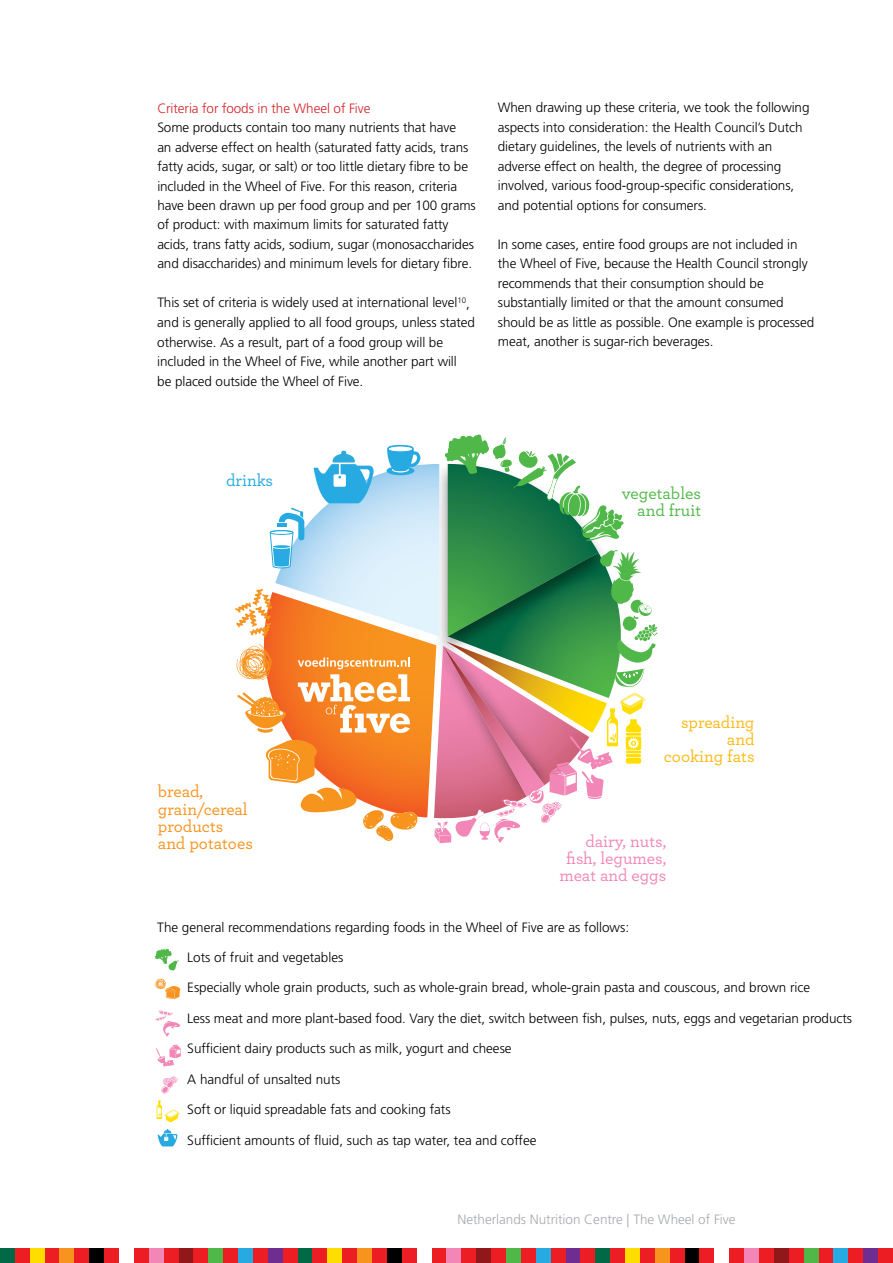
<style>
.page{position:relative;width:893px;height:1263px;background:#fff}
.page>*{position:absolute;margin:0;border:0;box-sizing:border-box;transform-origin:0 0}
.t1{font:500 17.25px/17.2px "Archer";color:#f7941e}
.t2{font:500 17.25px/17.2px "Archer";color:#f287b7;text-align:right}
.t3{font:500 17.25px/17.2px "Archer";color:#fdb913;text-align:right}
.t4{font:500 17.25px/17.2px "Archer";color:#50b848;text-align:right}
.t5{font:500 17.25px "Archer";color:#27aae1}
.t6{font:300 16.65px "Archer";color:#000}
.t7{font:300 13.5px/19.5px "Frutiger";letter-spacing:-.005em;color:#000}
.t8{font:300 13.5px "Frutiger";color:#a7a9ac}
.t9{font:300 13.5px "Frutiger";letter-spacing:-.005em;color:#d2232a}
.t10{font:300 8.4px "Frutiger LT Std";color:#000}
</style>
<div class="page">
<div style="left:0;top:1248px;width:15px;height:15px;background:#016945"></div>
<div style="left:15px;top:1248px;width:15px;height:15px;background:#ed1d24"></div>
<div style="left:30px;top:1248px;width:15px;height:15px;background:#fd0"></div>
<div style="left:45px;top:1248px;width:15px;height:15px;background:#ed1d24"></div>
<div style="left:60px;top:1248px;width:14px;height:15px;background:#f7941e"></div>
<div style="left:74px;top:1248px;width:15px;height:15px;background:#ed1d24"></div>
<div style="left:89px;top:1248px;width:15px;height:15px;background:#000"></div>
<div style="left:104px;top:1248px;width:15px;height:15px;background:#ed1d24"></div>
<div style="left:134px;top:1248px;width:15px;height:15px;background:#ed1d24"></div>
<div style="left:149px;top:1248px;width:15px;height:15px;background:#f287b7"></div>
<div style="left:164px;top:1248px;width:15px;height:15px;background:#ed1d24"></div>
<div style="left:179px;top:1248px;width:14px;height:15px;background:#90181b"></div>
<div style="left:193px;top:1248px;width:15px;height:15px;background:#ed1d24"></div>
<div style="left:208px;top:1248px;width:15px;height:15px;background:#50b848"></div>
<div style="left:223px;top:1248px;width:15px;height:15px;background:#ed1d24"></div>
<div style="left:238px;top:1248px;width:15px;height:15px;background:#27aae1"></div>
<div style="left:253px;top:1248px;width:15px;height:15px;background:#ed1d24"></div>
<div style="left:268px;top:1248px;width:15px;height:15px;background:#6f2c91"></div>
<div style="left:283px;top:1248px;width:15px;height:15px;background:#ed1d24"></div>
<div style="left:298px;top:1248px;width:15px;height:15px;background:#016945"></div>
<div style="left:313px;top:1248px;width:14px;height:15px;background:#ed1d24"></div>
<div style="left:327px;top:1248px;width:15px;height:15px;background:#fd0"></div>
<div style="left:342px;top:1248px;width:15px;height:15px;background:#ed1d24"></div>
<div style="left:357px;top:1248px;width:15px;height:15px;background:#f7941e"></div>
<div style="left:372px;top:1248px;width:15px;height:15px;background:#ed1d24"></div>
<div style="left:387px;top:1248px;width:15px;height:15px;background:#000"></div>
<div style="left:402px;top:1248px;width:15px;height:15px;background:#ed1d24"></div>
<div style="left:432px;top:1248px;width:14px;height:15px;background:#ed1d24"></div>
<div style="left:446px;top:1248px;width:15px;height:15px;background:#f287b7"></div>
<div style="left:461px;top:1248px;width:15px;height:15px;background:#ed1d24"></div>
<div style="left:476px;top:1248px;width:15px;height:15px;background:#90181b"></div>
<div style="left:491px;top:1248px;width:15px;height:15px;background:#ed1d24"></div>
<div style="left:506px;top:1248px;width:15px;height:15px;background:#50b848"></div>
<div style="left:521px;top:1248px;width:15px;height:15px;background:#ed1d24"></div>
<div style="left:536px;top:1248px;width:15px;height:15px;background:#27aae1"></div>
<div style="left:551px;top:1248px;width:15px;height:15px;background:#ed1d24"></div>
<div style="left:566px;top:1248px;width:14px;height:15px;background:#6f2c91"></div>
<div style="left:580px;top:1248px;width:15px;height:15px;background:#ed1d24"></div>
<div style="left:595px;top:1248px;width:15px;height:15px;background:#016945"></div>
<div style="left:610px;top:1248px;width:15px;height:15px;background:#ed1d24"></div>
<div style="left:625px;top:1248px;width:15px;height:15px;background:#fd0"></div>
<div style="left:640px;top:1248px;width:15px;height:15px;background:#ed1d24"></div>
<div style="left:655px;top:1248px;width:15px;height:15px;background:#f7941e"></div>
<div style="left:670px;top:1248px;width:15px;height:15px;background:#ed1d24"></div>
<div style="left:685px;top:1248px;width:14px;height:15px;background:#000"></div>
<div style="left:699px;top:1248px;width:15px;height:15px;background:#ed1d24"></div>
<div style="left:729px;top:1248px;width:15px;height:15px;background:#ed1d24"></div>
<div style="left:744px;top:1248px;width:15px;height:15px;background:#f287b7"></div>
<div style="left:759px;top:1248px;width:15px;height:15px;background:#ed1d24"></div>
<div style="left:774px;top:1248px;width:15px;height:15px;background:#90181b"></div>
<div style="left:789px;top:1248px;width:15px;height:15px;background:#ed1d24"></div>
<div style="left:804px;top:1248px;width:14px;height:15px;background:#50b848"></div>
<div style="left:818px;top:1248px;width:15px;height:15px;background:#ed1d24"></div>
<div style="left:833px;top:1248px;width:15px;height:15px;background:#27aae1"></div>
<div style="left:848px;top:1248px;width:15px;height:15px;background:#ed1d24"></div>
<div style="left:863px;top:1248px;width:15px;height:15px;background:#6f2c91"></div>
<div style="left:878px;top:1248px;width:15px;height:15px;background:#ed1d24"></div>
<svg style="left:155px;top:949px;width:24px;height:21px"></svg>
<svg style="left:154px;top:977px;width:26px;height:22px"></svg>
<svg style="left:155px;top:1010px;width:26px;height:27px"></svg>
<svg style="left:156px;top:1044px;width:25px;height:22px"></svg>
<svg style="left:161px;top:1076px;width:17px;height:18px"></svg>
<svg style="left:157px;top:1100px;width:23px;height:22px"></svg>
<svg style="left:158px;top:1129px;width:20px;height:17px"></svg>
<svg style="left:235px;top:434px;width:423px;height:409px"></svg>
<p class="t9" style="left:157px;top:100px;width:215px">Criteria for foods in the Wheel of Five</p>
<p class="t7" style="left:157px;top:118px;width:320px">Some products contain too many nutrients that have<br>an adverse effect on health (saturated fatty acids, trans fatty acids, sugar, or salt) or too little dietary fibre to be included in the Wheel of Five. For this reason, criteria have been drawn up per food group and per 100 grams of product: with maximum limits for saturated fatty acids, trans fatty acids, sodium, sugar (monosaccharides and disaccharides) and minimum levels for dietary fibre.</p>
<p class="t7" style="left:157px;top:293px;width:319px">This set of criteria is widely used at international level<sup>10</sup>, and is generally applied to all food groups, unless stated otherwise. As a result, part of a food group will be included in the Wheel of Five, while another part will<br>be placed outside the Wheel of Five.</p>
<p class="t7" style="left:498px;top:98px;width:313px">When drawing up these criteria, we took the following aspects into consideration: the Health Council’s Dutch dietary guidelines, the levels of nutrients with an adverse effect on health, the degree of processing involved, various food-group-specific considerations, and potential options for consumers.</p>
<p class="t7" style="left:498px;top:235px;width:318px">In some cases, entire food groups are not included in the Wheel of Five, because the Health Council strongly recommends that their consumption should be substantially limited or that the amount consumed should be as little as possible. One example is processed meat, another is sugar-rich beverages.</p>
<p class="t5" style="left:226px;top:468px;width:49px">drinks</p>
<p class="t4" style="left:622px;top:483px;width:81px">vegetables and fruit</p>
<p class="t1" style="left:158px;top:782px;width:97px">bread, grain/cereal products and potatoes</p>
<p class="t3" style="left:664px;top:712px;width:92px">spreading and cooking fats</p>
<p class="t2" style="left:559px;top:831px;width:108px">dairy, nuts, fish, legumes, meat and eggs</p>
<p class="t7" style="left:157px;top:917px;width:473px">The general recommendations regarding foods in the Wheel of Five are as follows:</p>
<p class="t7" style="left:187px;top:948px;width:158px">Lots of fruit and vegetables</p>
<p class="t7" style="left:187px;top:978px;width:624px">Especially whole grain products, such as whole-grain bread, whole-grain pasta and couscous, and brown rice</p>
<p class="t7" style="left:187px;top:1009px;width:666px">Less meat and more plant-based food. Vary the diet, switch between fish, pulses, nuts, eggs and vegetarian products</p>
<p class="t7" style="left:187px;top:1039px;width:326px">Sufficient dairy products such as milk, yogurt and cheese</p>
<p class="t7" style="left:187px;top:1069px;width:155px">A handful of unsalted nuts</p>
<p class="t7" style="left:187px;top:1100px;width:265px">Soft or liquid spreadable fats and cooking fats</p>
<p class="t7" style="left:187px;top:1130px;width:351px">Sufficient amounts of fluid, such as tap water, tea and coffee</p>
<p class="t6" style="left:153px;top:921px;width:183px">Volop uit de Schijf van Vijf</p>
<p class="t10" style="left:186px;top:956px;width:75px">Veel groente en fruit</p>
<p class="t10" style="left:186px;top:984px;width:294px">Vooral volkoren, zoals volkorenbrood, volkoren pasta en couscous en zilvervliesrijst</p>
<p class="t10" style="left:186px;top:1012px;width:291px">Minder vlees en meer plantaardig. Varieer met vis, peulvruchten, noten, eieren en</p>
<p class="t10" style="left:186px;top:1078px;width:109px">Een handje ongezouten noten</p>
<p class="t10" style="left:186px;top:1106px;width:167px">Zachte of vloeibare smeer- en bereidingsvetten</p>
<p class="t10" style="left:186px;top:1134px;width:180px">Voldoende vocht, zoals kraanwater, thee en koffie</p>
<p class="t8" style="left:457px;top:1212px;width:280px">Netherlands Nutrition Centre | The Wheel of Five</p>
</div>
